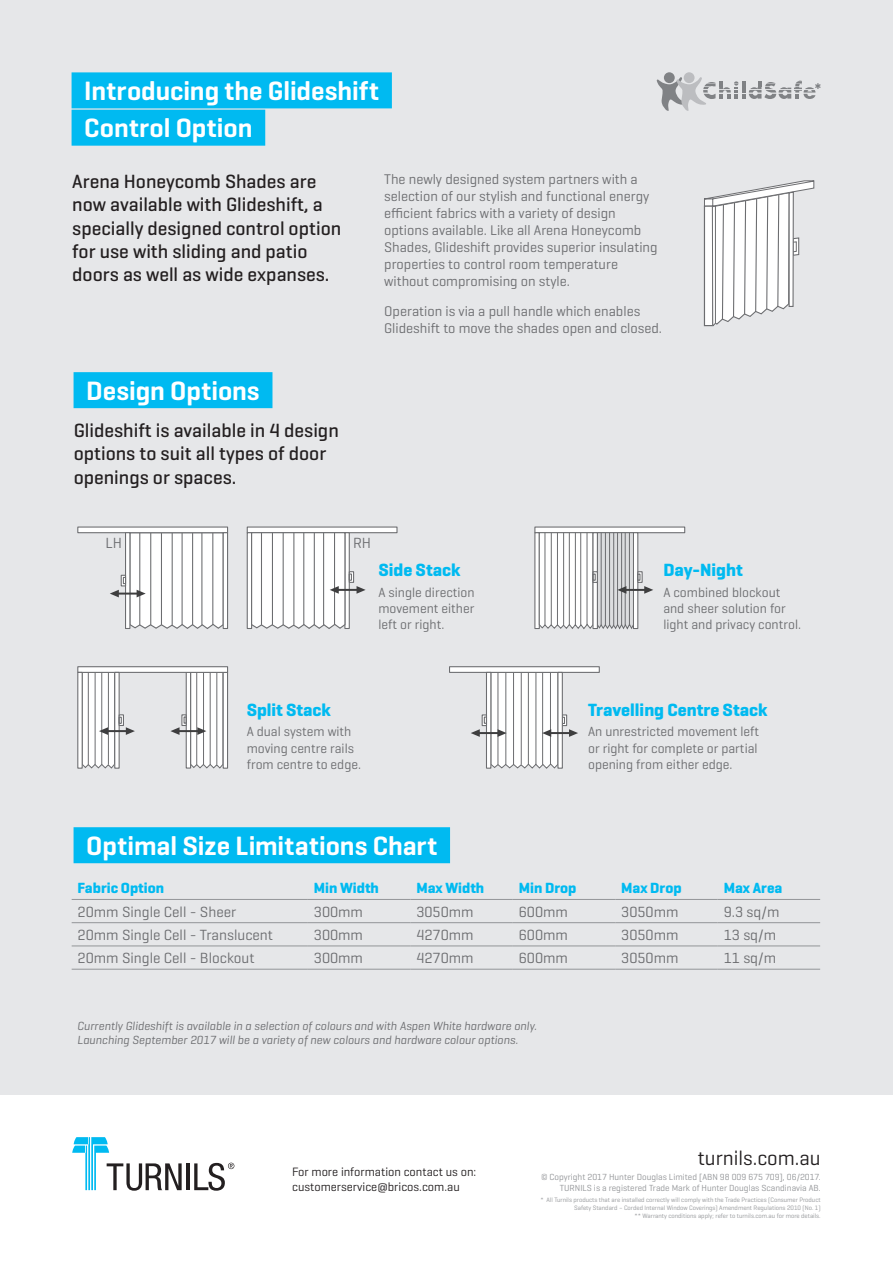
<style>
.page{position:relative;width:893px;height:1263px;background:#fff}
.page>*{position:absolute;margin:0;border:0;box-sizing:border-box;transform-origin:0 0}
.t1{font:600 27px/37.2px "Geogrotesque";color:#fff}
.t2{font:20.7px "Geogrotesque";color:#231f20}
.t3{font:500 19.5px/23.4px "Geogrotesque";color:#231f20}
.t4{font:700 18px "Geogrotesque";color:#00baf1}
.t5{font:15px "Geogrotesque";color:#6c6d70}
.t6{font:700 15px "Geogrotesque";color:#00baf1}
.t7{font:14.25px/17.1px "Geogrotesque";color:#6c6d70}
.t8{font:13.5px/16.2px "Geogrotesque";color:#6c6d70}
.t9{font:12.3px/14.7px "Geogrotesque";color:#231f20}
.t10{font:italic 12px/14.4px "Geogrotesque";color:#6c6d70}
.t11{font:9px/10.8px "Geogrotesque";color:#939598;text-align:right}
.t12{font:6.45px/7.8px "Geogrotesque";color:#939598;text-align:right}
</style>
<div class="page">
<div style="left:0;top:0;width:893px;height:1094px;background:#e6e7e9"></div>
<div style="left:72px;top:72px;width:320px;height:36px;background:#00baf1"></div>
<div style="left:72px;top:110px;width:193px;height:36px;background:#00baf1"></div>
<svg style="left:72px;top:1137px;width:110px;height:54px"></svg>
<hr style="left:186px;top:1163px;width:4px;height:27px;background:#231f20">
<svg style="left:194px;top:1163px;width:40px;height:28px"></svg>
<hr style="left:72px;top:899px;width:236px;height:1px;background:#939598">
<hr style="left:308px;top:899px;width:102px;height:1px;background:#939598">
<hr style="left:410px;top:899px;width:103px;height:1px;background:#939598">
<hr style="left:513px;top:899px;width:102px;height:1px;background:#939598">
<hr style="left:615px;top:899px;width:103px;height:1px;background:#939598">
<hr style="left:718px;top:899px;width:102px;height:1px;background:#939598">
<hr style="left:72px;top:922px;width:236px;height:1px;background:#939598">
<hr style="left:308px;top:922px;width:102px;height:1px;background:#939598">
<hr style="left:410px;top:922px;width:103px;height:1px;background:#939598">
<hr style="left:513px;top:922px;width:102px;height:1px;background:#939598">
<hr style="left:615px;top:922px;width:103px;height:1px;background:#939598">
<hr style="left:718px;top:922px;width:102px;height:1px;background:#939598">
<hr style="left:72px;top:945px;width:236px;height:1px;background:#939598">
<hr style="left:308px;top:945px;width:102px;height:1px;background:#939598">
<hr style="left:410px;top:945px;width:103px;height:1px;background:#939598">
<hr style="left:513px;top:945px;width:102px;height:1px;background:#939598">
<hr style="left:615px;top:945px;width:103px;height:1px;background:#939598">
<hr style="left:718px;top:945px;width:102px;height:1px;background:#939598">
<hr style="left:72px;top:969px;width:236px;height:1px;background:#939598">
<hr style="left:308px;top:969px;width:102px;height:1px;background:#939598">
<hr style="left:410px;top:969px;width:103px;height:1px;background:#939598">
<hr style="left:513px;top:969px;width:102px;height:1px;background:#939598">
<hr style="left:615px;top:969px;width:103px;height:1px;background:#939598">
<hr style="left:718px;top:969px;width:102px;height:1px;background:#939598">
<div style="left:74px;top:372px;width:198px;height:36px;background:#00baf1"></div>
<div style="left:74px;top:827px;width:376px;height:36px;background:#00baf1"></div>
<svg style="left:703px;top:180px;width:112px;height:147px"></svg>
<div style="left:247px;top:527px;width:150px;height:6px;background:#fff"></div>
<div style="left:247px;top:526px;width:151px;height:7px;border:1px solid #6c6d70"></div>
<svg style="left:247px;top:532px;width:3px;height:97px"></svg>
<svg style="left:250px;top:532px;width:116px;height:97px"></svg>
<hr style="left:337px;top:589px;width:21px;height:2px;background:#3e3e3f">
<div style="left:78px;top:527px;width:150px;height:6px;background:#fff"></div>
<div style="left:77px;top:526px;width:151px;height:7px;border:1px solid #6c6d70"></div>
<svg style="left:224px;top:532px;width:4px;height:97px"></svg>
<svg style="left:110px;top:532px;width:114px;height:97px"></svg>
<svg style="left:224px;top:673px;width:4px;height:96px"></svg>
<div style="left:78px;top:667px;width:150px;height:5px;background:#fff"></div>
<div style="left:77px;top:666px;width:151px;height:7px;border:1px solid #6c6d70"></div>
<svg style="left:77px;top:672px;width:4px;height:97px"></svg>
<svg style="left:170px;top:671px;width:54px;height:98px"></svg>
<hr style="left:178px;top:730px;width:21px;height:2px;background:#3e3e3f">
<svg style="left:81px;top:671px;width:54px;height:98px"></svg>
<hr style="left:106px;top:730px;width:21px;height:2px;background:#3e3e3f">
<div style="left:449px;top:667px;width:150px;height:5px;background:#fff"></div>
<div style="left:449px;top:666px;width:151px;height:7px;border:1px solid #6c6d70"></div>
<svg style="left:471px;top:671px;width:107px;height:98px"></svg>
<hr style="left:478px;top:732px;width:21px;height:2px;background:#3e3e3f">
<div style="left:535px;top:527px;width:150px;height:6px;background:#fff"></div>
<div style="left:534px;top:526px;width:151px;height:7px;border:1px solid #6c6d70"></div>
<svg style="left:534px;top:532px;width:4px;height:97px"></svg>
<svg style="left:538px;top:532px;width:115px;height:98px"></svg>
<hr style="left:624px;top:589px;width:22px;height:2px;background:#3e3e3f">
<div style="left:664px;top:72px;width:11px;height:11px;background:#808285;border-radius:50%"></div>
<div style="left:684px;top:72px;width:10px;height:11px;background:#bcbdc0;border-radius:50%"></div>
<svg style="left:657px;top:77px;width:164px;height:34px"></svg>
<h1 class="t1" style="left:84px;top:72px;width:296px">Introducing the Glideshift<br>Control Option</h1>
<h3 class="t3" style="left:72px;top:169px;width:270px">Arena Honeycomb Shades are now available with Glideshift, a specially designed control option for use with sliding and patio doors as well as wide expanses.</h3>
<p class="t7" style="left:384px;top:170px;width:275px">The newly designed system partners with a selection of our stylish and functional energy efficient fabrics with a variety of design options available. Like all Arena Honeycomb Shades, Glideshift provides superior insulating properties to control room temperature without compromising on style.</p>
<p class="t7" style="left:384px;top:302px;width:279px">Operation is via a pull handle which enables<br>Glideshift to move the shades open and closed.</p>
<h1 class="t1" style="left:86px;top:372px;width:175px">Design Options</h1>
<h3 class="t3" style="left:74px;top:418px;width:267px">Glideshift is available in 4 design options to suit all types of door openings or spaces.</h3>
<p class="t5" style="left:106px;top:533px;width:18px">LH</p>
<p class="t5" style="left:353px;top:533px;width:20px">RH</p>
<p class="t4" style="left:378px;top:559px;width:83px">Side Stack</p>
<p class="t8" style="left:378px;top:584px;width:98px;text-align:justify">A single direction movement either left or right.</p>
<p class="t4" style="left:247px;top:698px;width:86px">Split Stack</p>
<p class="t8" style="left:247px;top:723px;width:116px">A dual system with moving centre rails from centre to edge.</p>
<h1 class="t1" style="left:86px;top:827px;width:352px">Optimal Size Limitations Chart</h1>
<p class="t4" style="left:663px;top:559px;width:81px">Day-Night</p>
<p class="t8" style="left:663px;top:584px;width:139px">A combined blockout and sheer solution for light and privacy control.</p>
<p class="t4" style="left:588px;top:698px;width:181px">Travelling Centre Stack</p>
<p class="t8" style="left:588px;top:723px;width:173px;text-align:justify">An unrestricted movement left or right for complete or partial opening from either edge.</p>
<p class="t6" style="left:78px;top:879px;width:88px">Fabric Option</p>
<p class="t6" style="left:314px;top:879px;width:67px">Min Width</p>
<p class="t6" style="left:416px;top:879px;width:69px">Max Width</p>
<p class="t6" style="left:519px;top:879px;width:59px">Min Drop</p>
<p class="t6" style="left:621px;top:879px;width:62px">Max Drop</p>
<p class="t6" style="left:724px;top:879px;width:60px">Max Area</p>
<p class="t5" style="left:78px;top:902px;width:160px">20mm Single Cell - Sheer</p>
<p class="t5" style="left:314px;top:902px;width:51px">300mm</p>
<p class="t5" style="left:416px;top:902px;width:59px">3050mm</p>
<p class="t5" style="left:519px;top:902px;width:51px">600mm</p>
<p class="t5" style="left:621px;top:902px;width:59px">3050mm</p>
<p class="t5" style="left:724px;top:902px;width:57px">9.3 sq/m</p>
<p class="t5" style="left:78px;top:925px;width:197px">20mm Single Cell - Translucent</p>
<p class="t5" style="left:314px;top:925px;width:51px">300mm</p>
<p class="t5" style="left:416px;top:925px;width:59px">4270mm</p>
<p class="t5" style="left:519px;top:925px;width:51px">600mm</p>
<p class="t5" style="left:621px;top:925px;width:59px">3050mm</p>
<p class="t5" style="left:724px;top:925px;width:54px">13 sq/m</p>
<p class="t5" style="left:78px;top:949px;width:178px">20mm Single Cell - Blockout</p>
<p class="t5" style="left:314px;top:949px;width:51px">300mm</p>
<p class="t5" style="left:416px;top:949px;width:59px">4270mm</p>
<p class="t5" style="left:519px;top:949px;width:51px">600mm</p>
<p class="t5" style="left:621px;top:949px;width:59px">3050mm</p>
<p class="t5" style="left:724px;top:949px;width:54px">11 sq/m</p>
<p class="t10" style="left:77px;top:1018px;width:461px">Currently Glideshift is available in a selection of colours and with Aspen White hardware only.<br>Launching September 2017 will be a variety of new colours and hardware colour options.</p>
<p class="t9" style="left:292px;top:1164px;width:186px">For more information contact us on: customerservice@bricos.com.au</p>
<h2 class="t2" style="left:698px;top:1145px;width:124px">turnils.com.au</h2>
<p class="t11" style="left:541px;top:1171px;width:281px">© Copyright 2017 Hunter Douglas Limited [ABN 98 009 675 709], 06/2017.<br>TURNILS is a registered Trade Mark of Hunter Douglas Scandinavia AB.</p>
<p class="t12" style="left:540px;top:1196px;width:282px">* All Turnils products that are installed correctly will comply with the Trade Practices (Consumer Product<br>Safety Standard – Corded Internal Window Coverings) Amendment Regulations 2010 (No. 1)<br>** Warranty conditions apply; refer to turnils.com.au for more details.</p>
</div>
